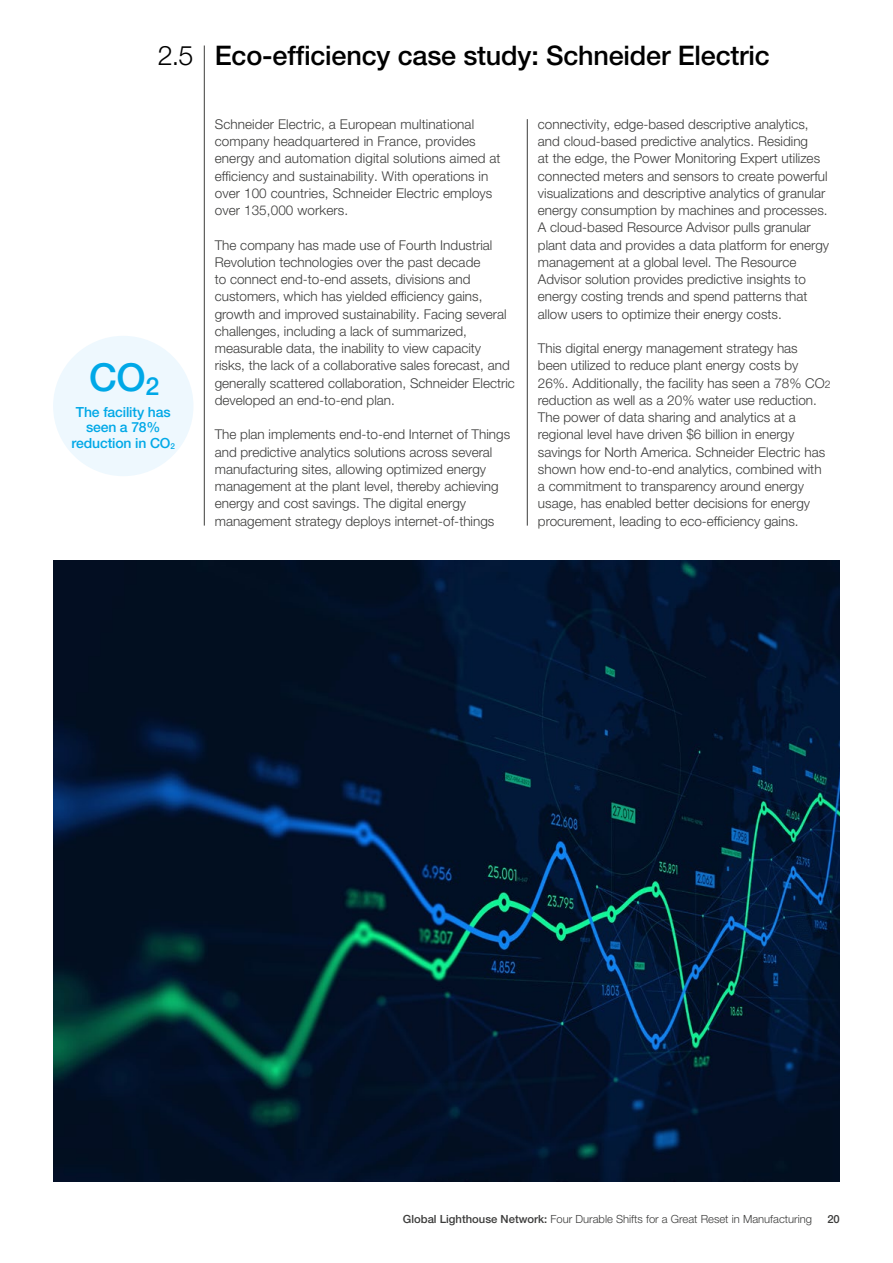
<style>
.page{position:relative;width:893px;height:1263px;background:#fff}
.page>*{position:absolute;margin:0;border:0;box-sizing:border-box;transform-origin:0 0}
.t1{font:500 38.55px "Helvetica Neue LT Pro";color:#00a8e7}
.t2{font:500 27px "Helvetica Neue LT Pro";letter-spacing:-.005em;color:#000}
.t3{font:500 13.95px/15.5px "Helvetica Neue LT Pro";letter-spacing:-.01em;color:#00a8e7;text-align:center}
.t4{font:300 13.5px/17.2px "Helvetica Neue LT Pro";color:#3c3c3b}
.t5{font:300 11.25px "Helvetica Neue LT Pro";color:#3c3c3b}
.t6{font:500 11.25px "Helvetica Neue LT Pro";color:#3c3c3b}
.s1{font-weight:300}
.s2{font-size:10.5px}
.s3{font-weight:500}
</style>
<div class="page">
<hr style="left:204px;top:46px;width:1px;height:480px;background:#3c3c3b">
<hr style="left:527px;top:119px;width:1px;height:407px;background:#3c3c3b">
<img style="left:54px;top:560px;width:786px;height:621px">
<div style="left:53px;top:336px;width:140px;height:140px;background:#eef8fe;border-radius:50%"></div>
<h2 class="t2" style="left:158px;top:39px;width:614px"><span class="s1">2.5</span> Eco-efficiency case study: Schneider Electric</h2>
<h1 class="t1" style="left:89px;top:354px;width:72px">CO<sub>2</sub></h1>
<p class="t3" style="left:72px;top:404px;width:105px">The facility has seen a 78% reduction in CO<sub>2</sub></p>
<p class="t4" style="left:215px;top:115px;width:287px">Schneider Electric, a European multinational company headquartered in France, provides energy and automation digital solutions aimed at efficiency and sustainability. With operations in over 100 countries, Schneider Electric employs over 135,000 workers.</p>
<p class="t4" style="left:215px;top:236px;width:302px">The company has made use of Fourth Industrial Revolution technologies over the past decade<br>to connect end-to-end assets, divisions and customers, which has yielded efficiency gains, growth and improved sustainability. Facing several challenges, including a lack of summarized, measurable data, the inability to view capacity risks, the lack of a collaborative sales forecast, and generally scattered collaboration, Schneider Electric developed an end-to-end plan.</p>
<p class="t4" style="left:215px;top:426px;width:297px">The plan implements end-to-end Internet of Things and predictive analytics solutions across several manufacturing sites, allowing optimized energy management at the plant level, thereby achieving energy and cost savings. The digital energy management strategy deploys internet-of-things</p>
<p class="t4" style="left:538px;top:115px;width:293px">connectivity, edge-based descriptive analytics, and cloud-based predictive analytics. Residing<br>at the edge, the Power Monitoring Expert utilizes connected meters and sensors to create powerful visualizations and descriptive analytics of granular energy consumption by machines and processes.<br>A cloud-based Resource Advisor pulls granular plant data and provides a data platform for energy management at a global level. The Resource Advisor solution provides predictive insights to energy costing trends and spend patterns that allow users to optimize their energy costs.</p>
<p class="t4" style="left:538px;top:339px;width:294px">This digital energy management strategy has<br>been utilized to reduce plant energy costs by 26%. Additionally, the facility has seen a 78% CO<span class="s2">2 </span>reduction as well as a 20% water use reduction.<br>The power of data sharing and analytics at a regional level have driven $6 billion in energy savings for North America. Schneider Electric has shown how end-to-end analytics, combined with a commitment to transparency around energy usage, has enabled better decisions for energy procurement, leading to eco-efficiency gains.</p>
<p class="t5" style="left:403px;top:1212px;width:411px"><span class="s3">Global Lighthouse Network:</span> Four Durable Shifts for a Great Reset in Manufacturing</p>
<p class="t6" style="left:827px;top:1212px;width:14px">20</p>
</div>
